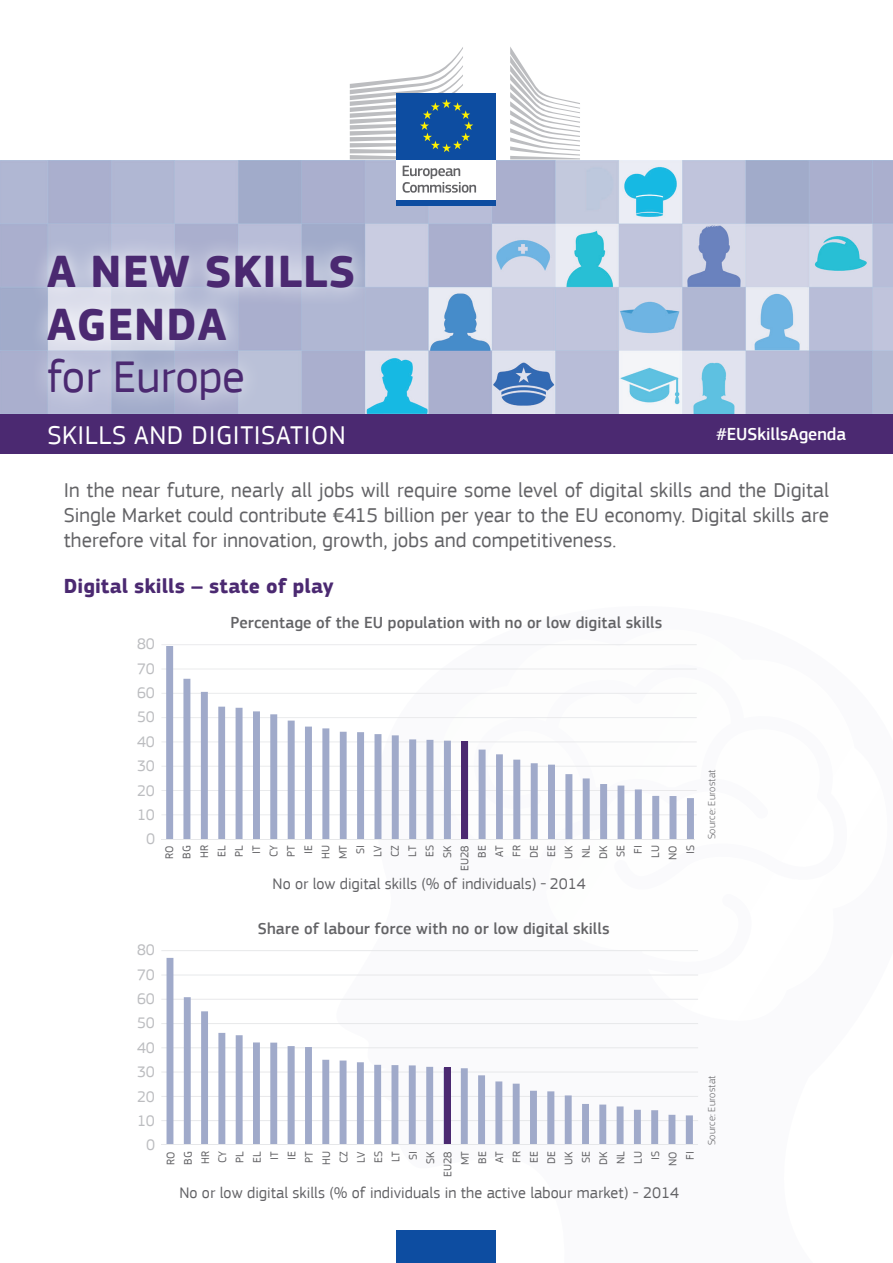
<style>
.page{position:relative;width:893px;height:1263px;background:#fff}
.page>*{position:absolute;margin:0;border:0;box-sizing:border-box;transform-origin:0 0}
.t1{font:700 46.5px "EC Square Sans Pro";letter-spacing:.02em;color:#4b2971}
.t2{font:46.5px "EC Square Sans Pro";color:#4b2971}
.t3{font:27px "EC Square Sans Pro";letter-spacing:.02em;color:#fff}
.Body{font:21px/25.2px "EC Square Sans Pro";color:#636366;text-align:justify}
.t4{font:700 21px "EC Square Sans Pro";color:#4b2971}
.t5{font:500 18px "EC Square Sans Pro";color:#fff}
.Graph_title{font:500 16.5px "EC Square Sans Pro";letter-spacing:.005em;color:#636366}
.t6{font:16.05px "EC Square Sans Pro";letter-spacing:.005em;color:#636366}
.t7{font:16.05px "EC Square Sans Pro";color:#bcbdc0}
.t8{font:11.55px/17.4px "EC Square Sans Pro";color:#636366;text-align:right}
.source{font:300 10.5px "EC Square Sans Pro";letter-spacing:.02em;color:#636366}
</style>
<div class="page">
<div style="left:0;top:413px;width:893px;height:41px;background:#4b2971"></div>
<img style="left:0;top:160px;width:893px;height:254px">
<svg style="left:30px;top:237px;width:342px;height:177px"></svg>
<svg style="left:396px;top:1048px;width:302px;height:215px"></svg>
<div style="left:397px;top:157px;width:99px;height:45px;background:#fff"></div>
<div style="left:397px;top:93px;width:99px;height:66px;background:#0d4da1"></div>
<svg style="left:350px;top:47px;width:123px;height:112px"></svg>
<div style="left:397px;top:200px;width:99px;height:6px;background:#0d4da1"></div>
<svg style="left:510px;top:47px;width:70px;height:112px"></svg>
<svg style="left:402px;top:166px;width:74px;height:27px"></svg>
<hr style="left:161px;top:814px;width:536px;height:1px;background:#e6e7e9">
<hr style="left:161px;top:790px;width:536px;height:1px;background:#e6e7e9">
<hr style="left:161px;top:766px;width:536px;height:1px;background:#e6e7e9">
<hr style="left:161px;top:741px;width:536px;height:1px;background:#e6e7e9">
<hr style="left:161px;top:717px;width:536px;height:1px;background:#e6e7e9">
<hr style="left:161px;top:693px;width:536px;height:1px;background:#e6e7e9">
<hr style="left:161px;top:669px;width:536px;height:1px;background:#e6e7e9">
<hr style="left:161px;top:644px;width:536px;height:1px;background:#e6e7e9">
<svg style="left:166px;top:646px;width:528px;height:193px"></svg>
<div style="left:461px;top:741px;width:7px;height:98px;background:#4b2971"></div>
<hr style="left:161px;top:839px;width:534px;height:1px;background:#e6e7e9">
<hr style="left:161px;top:1120px;width:537px;height:1px;background:#e6e7e9">
<hr style="left:161px;top:1096px;width:537px;height:1px;background:#e6e7e9">
<hr style="left:161px;top:1071px;width:537px;height:1px;background:#e6e7e9">
<hr style="left:161px;top:1047px;width:537px;height:1px;background:#e6e7e9">
<hr style="left:161px;top:1023px;width:537px;height:1px;background:#e6e7e9">
<hr style="left:161px;top:999px;width:537px;height:1px;background:#e6e7e9">
<hr style="left:161px;top:974px;width:537px;height:1px;background:#e6e7e9">
<hr style="left:161px;top:950px;width:537px;height:1px;background:#e6e7e9">
<svg style="left:167px;top:958px;width:526px;height:186px"></svg>
<div style="left:444px;top:1068px;width:6px;height:77px;background:#4b2971"></div>
<hr style="left:161px;top:1144px;width:537px;height:1px;background:#e6e7e9">
<p class="t1" style="left:47px;top:244px;width:310px">A NEW SKILLS</p>
<p class="t1" style="left:47px;top:297px;width:181px">AGENDA</p>
<p class="t2" style="left:47px;top:350px;width:199px">for Europe</p>
<p class="t3" style="left:47px;top:419px;width:300px">SKILLS AND DIGITISATION</p>
<p class="t5" style="left:716px;top:424px;width:132px">#EUSkillsAgenda</p>
<p class="Body" style="left:64px;top:477px;width:767px">In the near future, nearly all jobs will require some level of digital skills and the Digital Single Market could contribute €415 billion per year to the EU economy. Digital skills are therefore vital for innovation, growth, jobs and competitiveness.</p>
<h1 class="t4" style="left:64px;top:574px;width:271px">Digital skills – state of play</h1>
<p class="Graph_title" style="left:230px;top:612px;width:433px">Percentage of the EU population with no or low digital skills</p>
<p class="t7" style="left:137px;top:634px;width:19px">80</p>
<p class="t7" style="left:137px;top:659px;width:19px">70</p>
<p class="t7" style="left:137px;top:683px;width:19px">60</p>
<p class="t7" style="left:137px;top:708px;width:19px">50</p>
<p class="t7" style="left:137px;top:732px;width:19px">40</p>
<p class="t7" style="left:137px;top:756px;width:19px">30</p>
<p class="t7" style="left:137px;top:781px;width:19px">20</p>
<p class="t7" style="left:137px;top:805px;width:19px">10</p>
<p class="t7" style="left:146px;top:830px;width:10px">0</p>
<p class="t8" style="left:161px;top:871px;width:27px;rotate:-90deg">RO<br>BG<br>HR<br>EL<br>PL<br>IT<br>CY<br>PT<br>IE<br>HU<br>MT<br>SI<br>LV<br>CZ<br>LT<br>ES<br>SK<br>EU28<br>BE<br>AT<br>FR<br>DE<br>EE<br>UK<br>NL<br>DK<br>SE<br>FI<br>LU<br>NO<br>IS</p>
<p class="t6" style="left:273px;top:874px;width:315px">No or low digital skills (% of individuals) - 2014</p>
<p class="t7" style="left:137px;top:940px;width:19px">80</p>
<p class="t7" style="left:137px;top:965px;width:19px">70</p>
<p class="t7" style="left:137px;top:989px;width:19px">60</p>
<p class="t7" style="left:137px;top:1014px;width:19px">50</p>
<p class="t7" style="left:137px;top:1038px;width:19px">40</p>
<p class="t7" style="left:137px;top:1062px;width:19px">30</p>
<p class="t7" style="left:137px;top:1087px;width:19px">20</p>
<p class="t7" style="left:137px;top:1111px;width:19px">10</p>
<p class="t7" style="left:146px;top:1136px;width:10px">0</p>
<p class="Graph_title" style="left:258px;top:919px;width:353px">Share of labour force with no or low digital skills</p>
<p class="t8" style="left:162px;top:1177px;width:27px;rotate:-90deg">RO<br>BG<br>HR<br>CY<br>PL<br>EL<br>IT<br>IE<br>PT<br>HU<br>CZ<br>LV<br>ES<br>LT<br>SI<br>SK<br>EU28<br>MT<br>BE<br>AT<br>FR<br>EE<br>DE<br>UK<br>SE<br>DK<br>NL<br>LU<br>IS<br>NO<br>FI</p>
<p class="t6" style="left:179px;top:1183px;width:501px">No or low digital skills (% of individuals in the active labour market) - 2014</p>
<p class="source" style="left:706px;top:839px;width:71px;rotate:-90deg">Source: Eurostat</p>
<p class="source" style="left:706px;top:1145px;width:71px;rotate:-90deg">Source: Eurostat</p>
</div>
